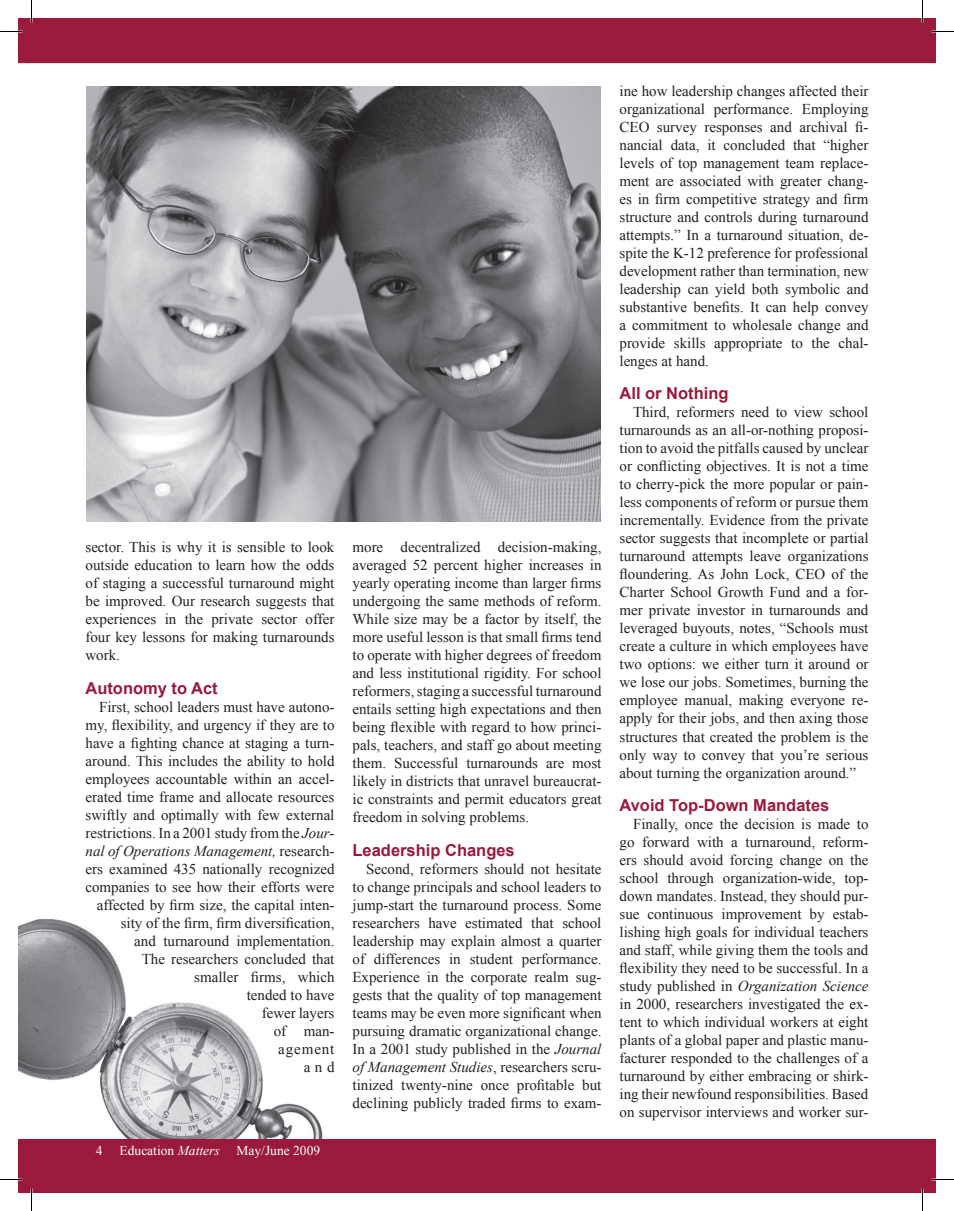
<style>
.page{position:relative;width:954px;height:1211px;background:#fff}
.page>*{position:absolute;margin:0;border:0;box-sizing:border-box;transform-origin:0 0}
.t1{font:700 16.5px "Arial";color:#9a1a3b}
.t2{font:15px/18px "Times New Roman";color:#231f20;text-align:justify}
.t3{font:13.5px "Times New Roman";color:#fff}
.s1{font-style:italic}
</style>
<div class="page">
<div style="left:18px;top:1138px;width:902px;height:54px;background:#9a1a3b"></div>
<img style="left:86px;top:86px;width:515px;height:435px">
<img style="left:18px;top:919px;width:305px;height:219px">
<hr style="left:0;top:1178px;width:22px;height:2px;background:#fff">
<svg style="left:0;top:1179px;width:22px;height:1px"></svg>
<svg style="left:31px;top:1188px;width:1px;height:22px"></svg>
<svg style="left:0;top:0;width:954px;height:63px"></svg>
<svg style="left:920px;top:1138px;width:34px;height:72px"></svg>
<p class="t2" style="left:86px;top:538px;width:251px">sector. This is why it is sensible to look outside education to learn how the odds of staging a successful turnaround might be improved. Our research suggests that experiences in the private sector offer four key lessons for making turnarounds work.</p>
<p class="t1" style="left:86px;top:677px;width:134px">Autonomy to Act</p>
<p class="t2" style="left:86px;top:697px;width:251px;text-align:right">First, school leaders must have autono&shy;my, flexibility, and urgency if they are to have a fighting chance at staging a turn&shy;around. This includes the ability to hold employees accountable within an accel&shy;erated time frame and allocate resources swiftly and optimally with few external restrictions. In a 2001 study from the <span class="s1">Jour&shy;nal of Operations Management,</span> research&shy;ers examined 435 nationally recognized companies to see how their efforts were affected by firm size, the capital inten&shy;sity of the firm, firm diversification,<br>and turnaround implementation.<br>The researchers concluded that<br>smaller firms, which<br>tended to have<br>fewer layers<br>of man-<br>agement<br>and</p>
<p class="t3" style="left:120px;top:1141px;width:202px">Education <span class="s1">Matters</span> May/June 2009</p>
<p class="t2" style="left:352px;top:538px;width:251px">more decentralized decision-making, averaged 52 percent higher increases in yearly operating income than larger firms undergoing the same methods of reform.<br>While size may be a factor by itself, the more useful lesson is that small firms tend to operate with higher degrees of freedom and less institutional rigidity. For school reformers, staging a successful turnaround entails setting high expectations and then being flexible with regard to how princi&shy;pals, teachers, and staff go about meeting them. Successful turnarounds are most likely in districts that unravel bureaucrat&shy;ic constraints and permit educators great freedom in solving problems.</p>
<p class="t1" style="left:352px;top:839px;width:164px">Leadership Changes</p>
<p class="t2" style="left:352px;top:859px;width:251px;text-indent:14px">Second, reformers should not hesitate to change principals and school leaders to jump-start the turnaround process. Some researchers have estimated that school leadership may explain almost a quarter of differences in student performance.<br>Experience in the corporate realm sug&shy;gests that the quality of top management teams may be even more significant when pursuing dramatic organizational change.<br>In a 2001 study published in the <span class="s1">Journal of Management Studies</span>, researchers scru&shy;tinized twenty-nine once profitable but declining publicly traded firms to exam-</p>
<p class="t2" style="left:620px;top:82px;width:251px">ine how leadership changes affected their organizational performance. Employing CEO survey responses and archival fi&shy;nancial data, it concluded that “higher levels of top management team replace&shy;ment are associated with greater chang&shy;es in firm competitive strategy and firm structure and controls during turnaround attempts.” In a turnaround situation, de&shy;spite the K-12 preference for professional development rather than termination, new leadership can yield both symbolic and substantive benefits. It can help convey a commitment to wholesale change and provide skills appropriate to the chal&shy;lenges at hand.</p>
<p class="t1" style="left:620px;top:383px;width:111px">All or Nothing</p>
<p class="t2" style="left:620px;top:403px;width:251px;text-indent:14px">Third, reformers need to view school turnarounds as an all-or-nothing proposi&shy;tion to avoid the pitfalls caused by unclear or conflicting objectives. It is not a time to cherry-pick the more popular or pain&shy;less components of reform or pursue them incrementally. Evidence from the private sector suggests that incomplete or partial turnaround attempts leave organizations floundering. As John Lock, CEO of the Charter School Growth Fund and a for&shy;mer private investor in turnarounds and leveraged buyouts, notes, “Schools must create a culture in which employees have two options: we either turn it around or we lose our jobs. Sometimes, burning the employee manual, making everyone re&shy;apply for their jobs, and then axing those structures that created the problem is the only way to convey that you’re serious about turning the organization around.”</p>
<p class="t1" style="left:620px;top:794px;width:211px">Avoid Top-Down Mandates</p>
<p class="t2" style="left:620px;top:814px;width:251px;text-indent:14px">Finally, once the decision is made to go forward with a turnaround, reform&shy;ers should avoid forcing change on the school through organization-wide, top&shy;down mandates. Instead, they should pur&shy;sue continuous improvement by estab&shy;lishing high goals for individual teachers and staff, while giving them the tools and flexibility they need to be successful. In a study published in <span class="s1">Organization Science </span>in 2000, researchers investigated the ex&shy;tent to which individual workers at eight plants of a global paper and plastic manu&shy;facturer responded to the challenges of a turnaround by either embracing or shirk&shy;ing their newfound responsibilities. Based on supervisor interviews and worker sur-</p>
</div>
